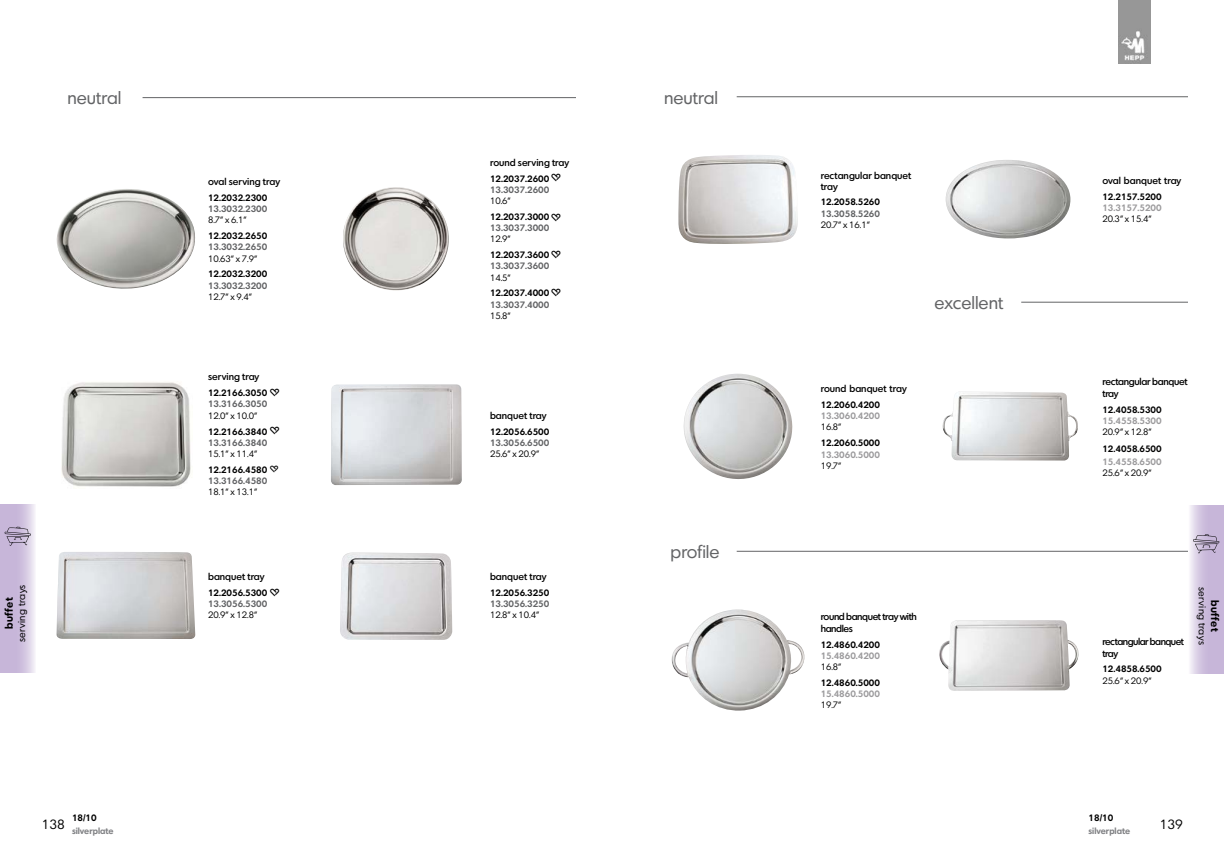
<style>
.page{position:relative;width:1224px;height:842px;background:#fff}
.page>*{position:absolute;margin:0;border:0;box-sizing:border-box;transform-origin:0 0}
.t1{font:18px "Bauscher";color:#636466}
.t2{font:13px "Bauscher";color:#000}
.t3{font:600 11px "Bauscher";letter-spacing:.03em;color:#000}
.t4{font:500 10px/11px "Bauscher";color:#000}
.t5{font:500 10px/12px "Bauscher";letter-spacing:-.04em;color:#000}
.t6{font:10px "Bauscher";letter-spacing:.03em;color:#000}
.t7{font:500 10px/12px "Bauscher";letter-spacing:-.03em;color:#000}
.t8{font:500 10px/12px "Bauscher";letter-spacing:-.05em;color:#000}
.t9{font:600 9px "Bauscher";color:#000}
.t10{font:9px "Bauscher";color:#000}
.t11{font:600 9px "Bauscher";color:#636466}
.t12{font:600 9px "Bauscher";color:#9b9a9c}
.t13{font:600 9px "Bauscher";color:#818285}
</style>
<div class="page">
<img style="left:1118px;top:0;width:33px;height:63px">
<svg style="left:1190px;top:505px;width:34px;height:169px;background:#d0c3df"></svg>
<svg style="left:1193px;top:534px;width:26px;height:19px"></svg>
<svg style="left:0;top:505px;width:35px;height:168px;background:#d0c2df"></svg>
<svg style="left:5px;top:526px;width:26px;height:20px"></svg>
<hr style="left:143px;top:97px;width:433px;height:1px;background:#636466">
<img style="left:56px;top:189px;width:139px;height:100px">
<img style="left:343px;top:187px;width:106px;height:103px">
<img style="left:56px;top:552px;width:139px;height:87px">
<img style="left:340px;top:552px;width:112px;height:88px">
<img style="left:678px;top:155px;width:120px;height:89px">
<img style="left:945px;top:160px;width:126px;height:78px">
<hr style="left:737px;top:97px;width:451px;height:1px;background:#636466">
<img style="left:683px;top:374px;width:110px;height:105px">
<img style="left:942px;top:391px;width:136px;height:70px">
<hr style="left:1021px;top:302px;width:167px;height:1px;background:#636466">
<img style="left:671px;top:609px;width:134px;height:102px">
<img style="left:939px;top:620px;width:140px;height:71px">
<hr style="left:737px;top:551px;width:451px;height:1px;background:#636466">
<img style="left:61px;top:382px;width:130px;height:105px">
<img style="left:331px;top:384px;width:131px;height:101px">
<h1 class="t1" style="left:67px;top:87px;width:56px">neutral</h1>
<p class="t6" style="left:16px;top:642px;width:59px;rotate:-90deg">serving trays</p>
<p class="t3" style="left:2px;top:629px;width:33px;rotate:-90deg">buffet</p>
<p class="t4" style="left:208px;top:176px;width:74px">oval serving tray</p>
<p class="t9" style="left:208px;top:192px;width:61px">12.2032.2300</p>
<p class="t11" style="left:208px;top:203px;width:61px">13.3032.2300</p>
<p class="t10" style="left:208px;top:215px;width:40px">8.7“ x 6.1“</p>
<p class="t9" style="left:208px;top:230px;width:61px">12.2032.2650</p>
<p class="t11" style="left:208px;top:242px;width:61px">13.3032.2650</p>
<p class="t10" style="left:208px;top:253px;width:51px">10.63“ x 7.9“</p>
<p class="t9" style="left:208px;top:269px;width:61px">12.2032.3200</p>
<p class="t11" style="left:208px;top:280px;width:61px">13.3032.3200</p>
<p class="t10" style="left:208px;top:291px;width:45px">12.7“ x 9.4“</p>
<p class="t4" style="left:208px;top:371px;width:53px">serving tray</p>
<p class="t9" style="left:208px;top:387px;width:61px">12.2166.3050</p>
<p class="t11" style="left:208px;top:399px;width:61px">13.3166.3050</p>
<p class="t10" style="left:208px;top:410px;width:51px">12.0“ x 10.0“</p>
<p class="t9" style="left:208px;top:426px;width:61px">12.2166.3840</p>
<p class="t11" style="left:208px;top:437px;width:61px">13.3166.3840</p>
<p class="t10" style="left:208px;top:448px;width:51px">15.1“ x 11.4“</p>
<p class="t9" style="left:208px;top:464px;width:61px">12.2166.4580</p>
<p class="t11" style="left:208px;top:475px;width:61px">13.3166.4580</p>
<p class="t10" style="left:208px;top:487px;width:51px">18.1“ x 13.1“</p>
<p class="t4" style="left:208px;top:571px;width:58px">banquet tray</p>
<p class="t9" style="left:208px;top:587px;width:61px">12.2056.5300</p>
<p class="t11" style="left:208px;top:598px;width:61px">13.3056.5300</p>
<p class="t10" style="left:208px;top:610px;width:51px">20.9“ x 12.8“</p>
<p class="t4" style="left:490px;top:157px;width:81px">round serving tray</p>
<p class="t9" style="left:490px;top:173px;width:61px">12.2037.2600</p>
<p class="t11" style="left:490px;top:184px;width:61px">13.3037.2600</p>
<p class="t10" style="left:490px;top:196px;width:22px">10.6“</p>
<p class="t9" style="left:490px;top:211px;width:61px">12.2037.3000</p>
<p class="t11" style="left:490px;top:222px;width:61px">13.3037.3000</p>
<p class="t10" style="left:490px;top:234px;width:22px">12.9“</p>
<p class="t9" style="left:490px;top:249px;width:61px">12.2037.3600</p>
<p class="t11" style="left:490px;top:261px;width:61px">13.3037.3600</p>
<p class="t10" style="left:490px;top:272px;width:22px">14.5“</p>
<p class="t9" style="left:490px;top:288px;width:61px">12.2037.4000</p>
<p class="t11" style="left:490px;top:299px;width:61px">13.3037.4000</p>
<p class="t10" style="left:490px;top:310px;width:22px">15.8“</p>
<p class="t4" style="left:490px;top:409px;width:58px">banquet tray</p>
<p class="t9" style="left:490px;top:426px;width:61px">12.2056.6500</p>
<p class="t11" style="left:490px;top:437px;width:61px">13.3056.6500</p>
<p class="t10" style="left:490px;top:448px;width:51px">25.6“ x 20.9“</p>
<p class="t4" style="left:490px;top:571px;width:58px">banquet tray</p>
<p class="t9" style="left:490px;top:587px;width:61px">12.2056.3250</p>
<p class="t11" style="left:490px;top:598px;width:61px">13.3056.3250</p>
<p class="t10" style="left:490px;top:610px;width:51px">12.8“ x 10.4“</p>
<h1 class="t1" style="left:664px;top:86px;width:56px">neutral</h1>
<h1 class="t1" style="left:671px;top:541px;width:51px">profile</h1>
<p class="t4" style="left:821px;top:169px;width:92px">rectangular banquet tray</p>
<p class="t9" style="left:821px;top:197px;width:61px">12.2058.5260</p>
<p class="t11" style="left:821px;top:208px;width:61px">13.3058.5260</p>
<p class="t10" style="left:821px;top:219px;width:51px">20.7“ x 16.1“</p>
<h1 class="t1" style="left:935px;top:292px;width:70px">excellent</h1>
<p class="t4" style="left:821px;top:383px;width:88px">round banquet tray</p>
<p class="t9" style="left:821px;top:399px;width:61px">12.2060.4200</p>
<p class="t12" style="left:821px;top:410px;width:61px">13.3060.4200</p>
<p class="t10" style="left:821px;top:422px;width:22px">16.8“</p>
<p class="t9" style="left:821px;top:437px;width:61px">12.2060.5000</p>
<p class="t12" style="left:821px;top:449px;width:61px">13.3060.5000</p>
<p class="t10" style="left:821px;top:460px;width:22px">19.7“</p>
<p class="t5" style="left:821px;top:610px;width:98px">round banquet tray with handles</p>
<p class="t9" style="left:821px;top:639px;width:61px">12.4860.4200</p>
<p class="t12" style="left:821px;top:650px;width:61px">15.4860.4200</p>
<p class="t10" style="left:821px;top:661px;width:22px">16.8“</p>
<p class="t9" style="left:821px;top:677px;width:61px">12.4860.5000</p>
<p class="t12" style="left:821px;top:688px;width:61px">15.4860.5000</p>
<p class="t10" style="left:821px;top:700px;width:22px">19.7“</p>
<p class="t4" style="left:1102px;top:175px;width:80px">oval banquet tray</p>
<p class="t9" style="left:1102px;top:191px;width:61px">12.2157.5200</p>
<p class="t12" style="left:1102px;top:202px;width:61px">13.3157.5200</p>
<p class="t10" style="left:1102px;top:214px;width:51px">20.3“ x 15.4“</p>
<p class="t7" style="left:1102px;top:375px;width:87px">rectangular banquet tray</p>
<p class="t9" style="left:1102px;top:404px;width:61px">12.4058.5300</p>
<p class="t12" style="left:1102px;top:415px;width:61px">15.4558.5300</p>
<p class="t10" style="left:1102px;top:427px;width:51px">20.9“ x 12.8“</p>
<p class="t12" style="left:1102px;top:456px;width:61px">15.4558.6500</p>
<p class="t10" style="left:1102px;top:467px;width:51px">25.6“ x 20.9“</p>
<p class="t9" style="left:1102px;top:443px;width:61px">12.4058.6500</p>
<p class="t8" style="left:1102px;top:635px;width:83px">rectangular banquet tray</p>
<p class="t9" style="left:1102px;top:664px;width:61px">12.4858.6500</p>
<p class="t10" style="left:1102px;top:675px;width:51px">25.6“ x 20.9“</p>
<p class="t6" style="left:1208px;top:587px;width:59px;rotate:90deg">serving trays</p>
<p class="t3" style="left:1222px;top:600px;width:33px;rotate:90deg">buffet</p>
<p class="t9" style="left:72px;top:812px;width:26px">18/10</p>
<p class="t13" style="left:72px;top:825px;width:43px">silverplate</p>
<p class="t9" style="left:1089px;top:812px;width:26px">18/10</p>
<p class="t13" style="left:1089px;top:825px;width:43px">silverplate</p>
<h2 class="t2" style="left:42px;top:816px;width:25px">138</h2>
<h2 class="t2" style="left:1160px;top:816px;width:25px">139</h2>
</div>
